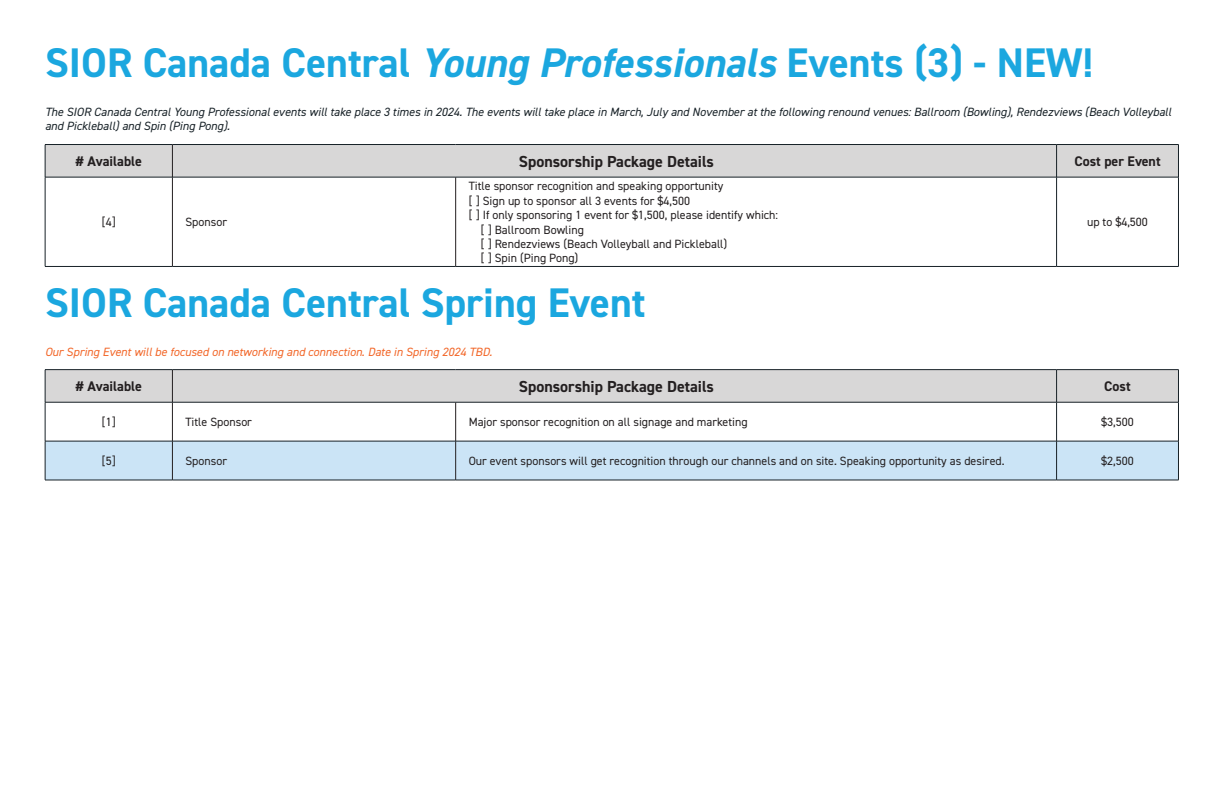
<style>
.page{position:relative;width:1224px;height:792px;background:#fff}
.page>*{position:absolute;margin:0;border:0;box-sizing:border-box;transform-origin:0 0}
.t1{font:700 41.5px "DIN2014";color:#1ba7df}
.t2{font:700 16px "DIN2014";color:#231f20}
.t3{font:700 14px "DIN2014";color:#231f20}
.t4{font:12px "DIN2014";color:#231f20}
.t5{font:italic 12px/14.4px "DIN2014";color:#172127}
.t6{font:italic 12px "DIN2014";color:#f26628}
.s1{font-style:italic}
</style>
<div class="page">
<div style="left:46px;top:145px;width:1132px;height:32px;background:#d8d7d7"></div>
<hr style="left:172px;top:145px;width:1px;height:32px;background:#231f20">
<hr style="left:172px;top:177px;width:1px;height:89px;background:#231f20">
<hr style="left:456px;top:177px;width:1px;height:89px;background:#231f20">
<hr style="left:45px;top:144px;width:127px;height:1px;background:#172127">
<hr style="left:45px;top:145px;width:1px;height:32px;background:#172127">
<hr style="left:172px;top:144px;width:284px;height:1px;background:#172127">
<hr style="left:456px;top:144px;width:601px;height:1px;background:#172127">
<hr style="left:45px;top:177px;width:127px;height:1px;background:#172127">
<hr style="left:45px;top:177px;width:1px;height:89px;background:#172127">
<hr style="left:172px;top:177px;width:284px;height:1px;background:#172127">
<hr style="left:456px;top:177px;width:601px;height:1px;background:#172127">
<hr style="left:1057px;top:177px;width:122px;height:1px;background:#172127">
<hr style="left:45px;top:266px;width:127px;height:1px;background:#172127">
<hr style="left:172px;top:266px;width:284px;height:1px;background:#172127">
<hr style="left:456px;top:266px;width:601px;height:1px;background:#172127">
<hr style="left:1057px;top:266px;width:122px;height:1px;background:#172127">
<hr style="left:1057px;top:144px;width:122px;height:1px;background:#172127">
<hr style="left:1056px;top:145px;width:1px;height:32px;background:#172127">
<hr style="left:1178px;top:145px;width:1px;height:32px;background:#172127">
<hr style="left:1056px;top:177px;width:1px;height:89px;background:#172127">
<hr style="left:1178px;top:177px;width:1px;height:89px;background:#172127">
<div style="left:46px;top:370px;width:1132px;height:32px;background:#d8d7d7"></div>
<div style="left:46px;top:442px;width:1132px;height:38px;background:#cbe4f6"></div>
<hr style="left:172px;top:370px;width:1px;height:32px;background:#231f20">
<hr style="left:172px;top:402px;width:1px;height:39px;background:#231f20">
<hr style="left:456px;top:402px;width:1px;height:39px;background:#231f20">
<hr style="left:172px;top:441px;width:1px;height:39px;background:#231f20">
<hr style="left:456px;top:441px;width:1px;height:39px;background:#231f20">
<hr style="left:45px;top:369px;width:127px;height:1px;background:#172127">
<hr style="left:45px;top:370px;width:1px;height:32px;background:#172127">
<hr style="left:172px;top:369px;width:284px;height:1px;background:#172127">
<hr style="left:456px;top:369px;width:601px;height:1px;background:#172127">
<hr style="left:45px;top:402px;width:127px;height:1px;background:#172127">
<hr style="left:45px;top:402px;width:1px;height:39px;background:#172127">
<hr style="left:172px;top:402px;width:284px;height:1px;background:#172127">
<hr style="left:456px;top:402px;width:601px;height:1px;background:#172127">
<hr style="left:1057px;top:402px;width:122px;height:1px;background:#172127">
<hr style="left:45px;top:441px;width:127px;height:1px;background:#172127">
<hr style="left:45px;top:441px;width:1px;height:39px;background:#172127">
<hr style="left:172px;top:441px;width:284px;height:1px;background:#172127">
<hr style="left:456px;top:441px;width:601px;height:1px;background:#172127">
<hr style="left:1057px;top:441px;width:122px;height:1px;background:#172127">
<hr style="left:45px;top:480px;width:127px;height:1px;background:#172127">
<hr style="left:172px;top:480px;width:284px;height:1px;background:#172127">
<hr style="left:456px;top:480px;width:601px;height:1px;background:#172127">
<hr style="left:1057px;top:480px;width:122px;height:1px;background:#172127">
<hr style="left:1057px;top:369px;width:122px;height:1px;background:#172127">
<hr style="left:1056px;top:370px;width:1px;height:32px;background:#172127">
<hr style="left:1178px;top:370px;width:1px;height:32px;background:#172127">
<hr style="left:1056px;top:402px;width:1px;height:39px;background:#172127">
<hr style="left:1178px;top:402px;width:1px;height:39px;background:#172127">
<hr style="left:1056px;top:441px;width:1px;height:39px;background:#172127">
<hr style="left:1178px;top:441px;width:1px;height:39px;background:#172127">
<p class="t1" style="left:45px;top:35px;width:1050px">SIOR Canada Central <span class="s1">Young Professionals</span> Events (3) - NEW!</p>
<p class="t5" style="left:45px;top:104px;width:1128px">The SIOR Canada Central Young Professional events will take place 3 times in 2024. The events will take place in March, July and November at the following renound venues: Ballroom (Bowling), Rendezviews (Beach Volleyball and Pickleball) and Spin (Ping Pong).</p>
<p class="t3" style="left:76px;top:152px;width:68px"># Available</p>
<p class="t2" style="left:519px;top:151px;width:197px">Sponsorship Package Details</p>
<p class="t3" style="left:1074px;top:152px;width:88px">Cost per Event</p>
<p class="t4" style="left:102px;top:215px;width:16px">[4]</p>
<p class="t4" style="left:185px;top:215px;width:43px">Sponsor</p>
<p class="t4" style="left:469px;top:179px;width:256px">Title sponsor recognition and speaking opportunity</p>
<p class="t4" style="left:469px;top:193px;width:223px">[ ] Sign up to sponsor all 3 events for $4,500</p>
<p class="t4" style="left:469px;top:208px;width:311px">[ ] If only sponsoring 1 event for $1,500, please identify which:</p>
<p class="t4" style="left:481px;top:222px;width:105px">[ ] Ballroom Bowling</p>
<p class="t4" style="left:481px;top:236px;width:248px">[ ] Rendezviews (Beach Volleyball and Pickleball)</p>
<p class="t4" style="left:481px;top:251px;width:99px">[ ] Spin (Ping Pong)</p>
<p class="t1" style="left:45px;top:276px;width:602px">SIOR Canada Central Spring Event</p>
<p class="t6" style="left:45px;top:344px;width:449px">Our Spring Event will be focused on networking and connection. Date in Spring 2024 TBD.</p>
<p class="t4" style="left:1087px;top:215px;width:62px">up to $4,500</p>
<p class="t3" style="left:76px;top:377px;width:68px"># Available</p>
<p class="t2" style="left:519px;top:376px;width:197px">Sponsorship Package Details</p>
<p class="t3" style="left:1104px;top:377px;width:28px">Cost</p>
<p class="t4" style="left:102px;top:415px;width:16px">[1]</p>
<p class="t4" style="left:185px;top:415px;width:68px">Title Sponsor</p>
<p class="t4" style="left:469px;top:415px;width:281px">Major sponsor recognition on all signage and marketing</p>
<p class="t4" style="left:1101px;top:415px;width:34px">$3,500</p>
<p class="t4" style="left:102px;top:454px;width:16px">[5]</p>
<p class="t4" style="left:185px;top:454px;width:43px">Sponsor</p>
<p class="t4" style="left:469px;top:454px;width:537px">Our event sponsors will get recognition through our channels and on site. Speaking opportunity as desired.</p>
<p class="t4" style="left:1101px;top:454px;width:34px">$2,500</p>
</div>
